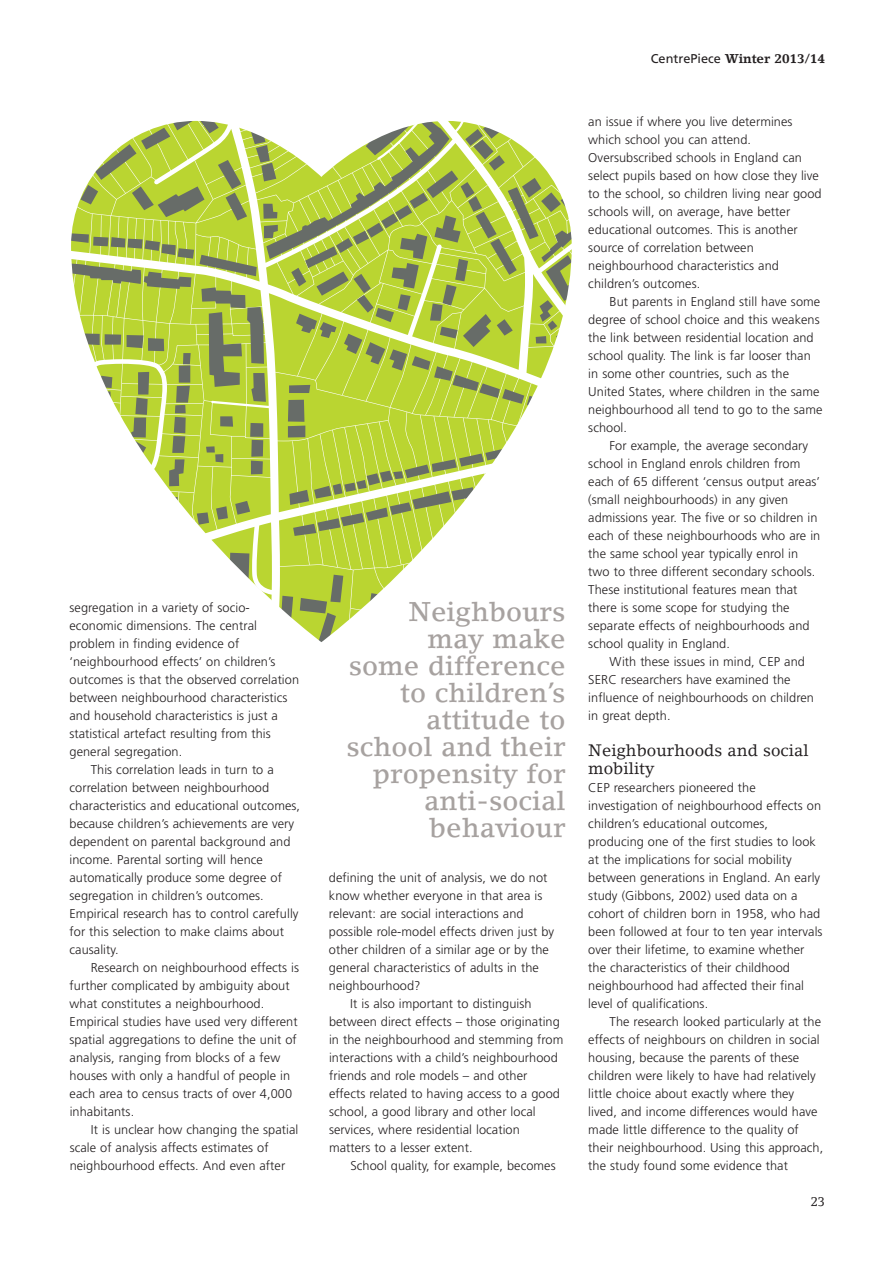
<style>
.page{position:relative;width:893px;height:1263px;background:#fff}
.page>*{position:absolute;margin:0;border:0;box-sizing:border-box;transform-origin:0 0}
.t1{font:500 27px/27px "Lino Letter";color:#a7a2a0;text-align:right}
.t2{font:16.5px/18px "Lino Letter";letter-spacing:.005em;color:#231f20}
.t3{font:300 12.75px/18px "Frutiger";letter-spacing:.005em;color:#231f20}
.t4{font:700 12.75px "Lino Letter";color:#231f20}
.t5{font:12.75px "Lino Letter";color:#231f20}
.s1{font-family:"Frutiger";font-weight:400}
</style>
<div class="page">
<svg style="left:71px;top:120px;width:500px;height:522px"></svg>
<p class="t3" style="left:70px;top:600px;width:182px">segregation in a variety of socio-</p>
<p class="t3" style="left:70px;top:618px;width:189px">economic dimensions. The central</p>
<p class="t3" style="left:70px;top:636px;width:171px">problem in finding evidence of</p>
<p class="t3" style="left:70px;top:654px;width:207px">‘neighbourhood effects’ on children’s</p>
<p class="t3" style="left:70px;top:672px;width:231px">outcomes is that the observed correlation</p>
<p class="t3" style="left:70px;top:690px;width:219px">between neighbourhood characteristics</p>
<p class="t3" style="left:70px;top:708px;width:210px">and household characteristics is just a</p>
<p class="t3" style="left:70px;top:726px;width:203px">statistical artefact resulting from this</p>
<p class="t3" style="left:70px;top:744px;width:114px">general segregation.</p>
<p class="t3" style="left:91px;top:762px;width:185px">This correlation leads in turn to a</p>
<p class="t3" style="left:70px;top:780px;width:201px">correlation between neighbourhood</p>
<p class="t3" style="left:70px;top:798px;width:232px">characteristics and educational outcomes,</p>
<p class="t3" style="left:70px;top:816px;width:226px">because children’s achievements are very</p>
<p class="t3" style="left:70px;top:834px;width:222px">dependent on parental background and</p>
<p class="t3" style="left:70px;top:852px;width:195px">income. Parental sorting will hence</p>
<p class="t3" style="left:70px;top:870px;width:214px">automatically produce some degree of</p>
<p class="t3" style="left:70px;top:888px;width:196px">segregation in children’s outcomes.</p>
<p class="t3" style="left:70px;top:906px;width:231px">Empirical research has to control carefully</p>
<p class="t3" style="left:70px;top:924px;width:216px">for this selection to make claims about</p>
<p class="t3" style="left:70px;top:942px;width:51px">causality.</p>
<p class="t3" style="left:91px;top:960px;width:210px">Research on neighbourhood effects is</p>
<p class="t3" style="left:70px;top:978px;width:222px">further complicated by ambiguity about</p>
<p class="t3" style="left:70px;top:996px;width:196px">what constitutes a neighbourhood.</p>
<p class="t3" style="left:70px;top:1014px;width:230px">Empirical studies have used very different</p>
<p class="t3" style="left:70px;top:1032px;width:229px">spatial aggregations to define the unit of</p>
<p class="t3" style="left:70px;top:1050px;width:212px">analysis, ranging from blocks of a few</p>
<p class="t3" style="left:70px;top:1068px;width:222px">houses with only a handful of people in</p>
<p class="t3" style="left:70px;top:1086px;width:224px">each area to census tracts of over 4,000</p>
<p class="t3" style="left:70px;top:1104px;width:66px">inhabitants.</p>
<p class="t3" style="left:91px;top:1122px;width:209px">It is unclear how changing the spatial</p>
<p class="t3" style="left:70px;top:1140px;width:200px">scale of analysis affects estimates of</p>
<p class="t3" style="left:70px;top:1158px;width:217px">neighbourhood effects. And even after</p>
<h1 class="t1" style="left:346px;top:600px;width:221px">Neighbours may make<br>some difference to children’s attitude to school and their propensity for anti-social behaviour</h1>
<p class="t3" style="left:329px;top:870px;width:220px">defining the unit of analysis, we do not</p>
<p class="t3" style="left:329px;top:888px;width:215px">know whether everyone in that area is</p>
<p class="t3" style="left:329px;top:906px;width:196px">relevant: are social interactions and</p>
<p class="t3" style="left:329px;top:924px;width:227px">possible role-model effects driven just by</p>
<p class="t3" style="left:329px;top:942px;width:222px">other children of a similar age or by the</p>
<p class="t3" style="left:329px;top:960px;width:211px">general characteristics of adults in the</p>
<p class="t3" style="left:329px;top:978px;width:93px">neighbourhood?</p>
<p class="t3" style="left:350px;top:996px;width:183px">It is also important to distinguish</p>
<p class="t3" style="left:329px;top:1014px;width:232px">between direct effects – those originating</p>
<p class="t3" style="left:329px;top:1032px;width:236px">in the neighbourhood and stemming from</p>
<p class="t3" style="left:329px;top:1050px;width:230px">interactions with a child’s neighbourhood</p>
<p class="t3" style="left:329px;top:1068px;width:200px">friends and role models – and other</p>
<p class="t3" style="left:329px;top:1086px;width:232px">effects related to having access to a good</p>
<p class="t3" style="left:329px;top:1104px;width:208px">school, a good library and other local</p>
<p class="t3" style="left:329px;top:1122px;width:192px">services, where residential location</p>
<p class="t3" style="left:329px;top:1140px;width:145px">matters to a lesser extent.</p>
<p class="t3" style="left:350px;top:1158px;width:207px">School quality, for example, becomes</p>
<p class="t4" style="left:651px;top:54px;width:176px"><span class="s1">CentrePiece</span> Winter 2013/14</p>
<p class="t3" style="left:588px;top:114px;width:235px">an issue if where you live determines which school you can attend.<br>Oversubscribed schools in England can select pupils based on how close they live to the school, so children living near good schools will, on average, have better educational outcomes. This is another source of correlation between neighbourhood characteristics and children’s outcomes.</p>
<p class="t3" style="left:588px;top:294px;width:236px;text-indent:21px">But parents in England still have some degree of school choice and this weakens the link between residential location and school quality. The link is far looser than in some other countries, such as the United States, where children in the same neighbourhood all tend to go to the same school.</p>
<p class="t3" style="left:588px;top:438px;width:233px;text-indent:21px">For example, the average secondary school in England enrols children from each of 65 different ‘census output areas’ (small neighbourhoods) in any given admissions year. The five or so children in each of these neighbourhoods who are in the same school year typically enrol in two to three different secondary schools.<br>These institutional features mean that there is some scope for studying the separate effects of neighbourhoods and school quality in England.</p>
<p class="t3" style="left:588px;top:654px;width:227px;text-indent:21px">With these issues in mind, CEP and<br>SERC researchers have examined the influence of neighbourhoods on children in great depth.</p>
<p class="t2" style="left:588px;top:743px;width:222px">Neighbourhoods and social mobility</p>
<p class="t3" style="left:588px;top:780px;width:236px">CEP researchers pioneered the investigation of neighbourhood effects on children’s educational outcomes, producing one of the first studies to look at the implications for social mobility between generations in England. An early study (Gibbons, 2002) used data on a cohort of children born in 1958, who had been followed at four to ten year intervals over their lifetime, to examine whether the characteristics of their childhood neighbourhood had affected their final level of qualifications.</p>
<p class="t3" style="left:588px;top:1014px;width:236px;text-indent:21px">The research looked particularly at the effects of neighbours on children in social housing, because the parents of these children were likely to have had relatively little choice about exactly where they lived, and income differences would have made little difference to the quality of their neighbourhood. Using this approach, the study found some evidence that</p>
<p class="t5" style="left:811px;top:1197px;width:16px">23</p>
</div>
